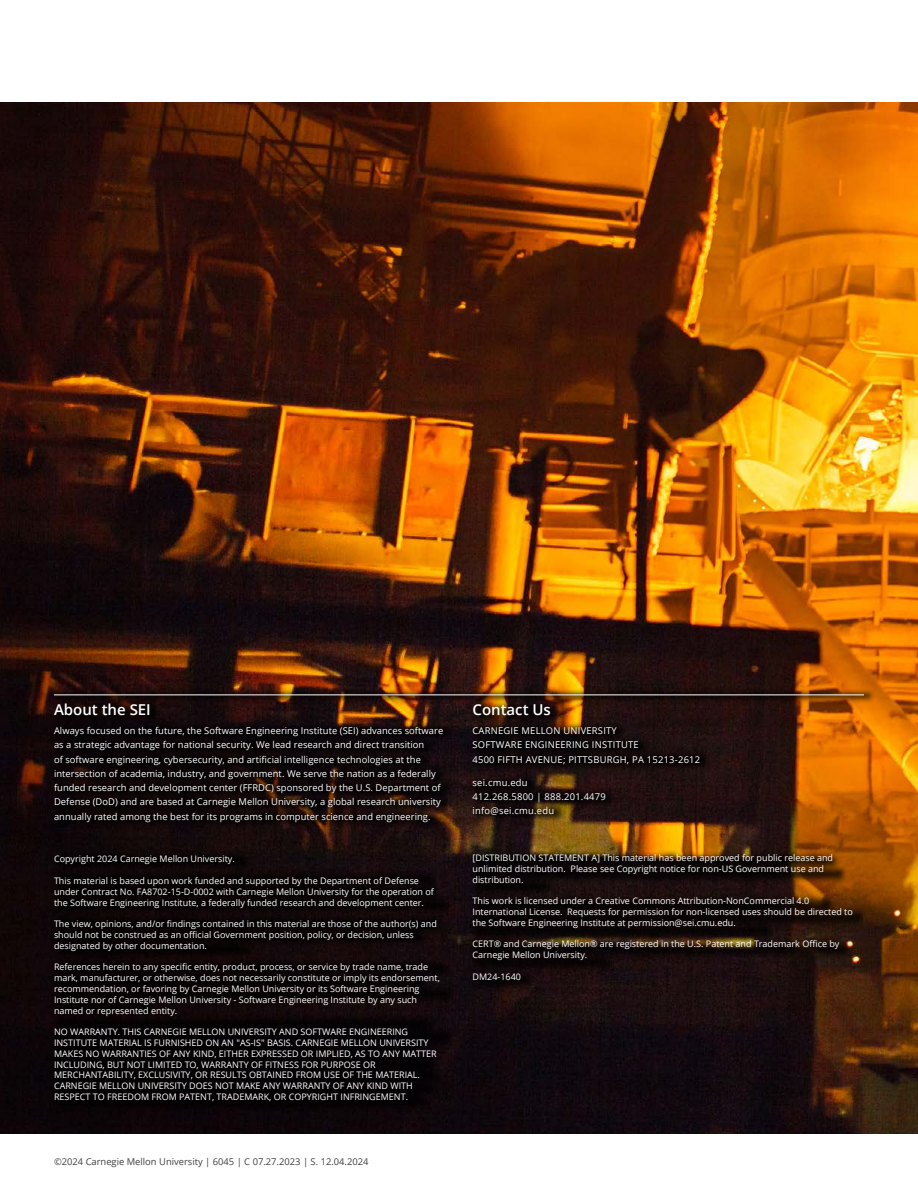
<style>
.page{position:relative;width:918px;height:1188px;background:#fff}
.page>*{position:absolute;margin:0;border:0;box-sizing:border-box;transform-origin:0 0}
.t1{font:600 15px "Open Sans";color:#fff}
.t2{font:9.3px/14.2px "Open Sans";letter-spacing:.005em;color:#fff}
.t3{font:9.3px/14.2px "Open Sans";letter-spacing:.025em;color:#fff}
.t4{font:9.3px "Open Sans";color:#414042}
.t5{font:9px/10.8px "Open Sans";color:#fff}
</style>
<div class="page">
<img style="left:0;top:103px;width:918px;height:1030px">
<div style="left:51px;top:688px;width:825px;height:425px;background:#000;opacity:.75"></div>
<hr style="left:54px;top:694px;width:405px;height:1px;background:#fff">
<hr style="left:459px;top:694px;width:405px;height:1px;background:#fff">
<h1 class="t1" style="left:54px;top:700px;width:98px">About the SEI</h1>
<p class="t2" style="left:54px;top:723px;width:391px">Always focused on the future, the Software Engineering Institute (SEI) advances software as a strategic advantage for national security. We lead research and direct transition<br>of software engineering, cybersecurity, and artificial intelligence technologies at the intersection of academia, industry, and government. We serve the nation as a federally funded research and development center (FFRDC) sponsored by the U.S. Department of Defense (DoD) and are based at Carnegie Mellon University, a global research university annually rated among the best for its programs in computer science and engineering.</p>
<p class="t5" style="left:54px;top:854px;width:182px">Copyright 2024 Carnegie Mellon University.</p>
<p class="t5" style="left:54px;top:875px;width:381px">This material is based upon work funded and supported by the Department of Defense under Contract No. FA8702-15-D-0002 with Carnegie Mellon University for the operation of the Software Engineering Institute, a federally funded research and development center.</p>
<p class="t5" style="left:54px;top:918px;width:384px">The view, opinions, and/or findings contained in this material are those of the author(s) and should not be construed as an official Government position, policy, or decision, unless designated by other documentation.</p>
<p class="t5" style="left:54px;top:962px;width:387px">References herein to any specific entity, product, process, or service by trade name, trade mark, manufacturer, or otherwise, does not necessarily constitute or imply its endorsement, recommendation, or favoring by Carnegie Mellon University or its Software Engineering Institute nor of Carnegie Mellon University - Software Engineering Institute by any such named or represented entity.</p>
<p class="t5" style="left:54px;top:1026px;width:384px">NO WARRANTY. THIS CARNEGIE MELLON UNIVERSITY AND SOFTWARE ENGINEERING INSTITUTE MATERIAL IS FURNISHED ON AN "AS-IS" BASIS. CARNEGIE MELLON UNIVERSITY MAKES NO WARRANTIES OF ANY KIND, EITHER EXPRESSED OR IMPLIED, AS TO ANY MATTER INCLUDING, BUT NOT LIMITED TO, WARRANTY OF FITNESS FOR PURPOSE OR MERCHANTABILITY, EXCLUSIVITY, OR RESULTS OBTAINED FROM USE OF THE MATERIAL.<br>CARNEGIE MELLON UNIVERSITY DOES NOT MAKE ANY WARRANTY OF ANY KIND WITH RESPECT TO FREEDOM FROM PATENT, TRADEMARK, OR COPYRIGHT INFRINGEMENT.</p>
<p class="t4" style="left:54px;top:1155px;width:316px">©2024 Carnegie Mellon University | 6045 | C 07.27.2023 | S. 12.04.2024</p>
<h1 class="t1" style="left:472px;top:700px;width:80px">Contact Us</h1>
<p class="t3" style="left:472px;top:723px;width:229px">CARNEGIE MELLON UNIVERSITY<br>SOFTWARE ENGINEERING INSTITUTE<br>4500 FIFTH AVENUE; PITTSBURGH, PA 15213-2612</p>
<p class="t3" style="left:472px;top:775px;width:135px">sei.cmu.edu<br>412.268.5800 | 888.201.4479 info@sei.cmu.edu</p>
<p class="t5" style="left:472px;top:852px;width:362px">[DISTRIBUTION STATEMENT A] This material has been approved for public release and unlimited distribution. Please see Copyright notice for non-US Government use and distribution.</p>
<p class="t5" style="left:472px;top:895px;width:382px">This work is licensed under a Creative Commons Attribution-NonCommercial 4.0<br>International License. Requests for permission for non-licensed uses should be directed to the Software Engineering Institute at permission@sei.cmu.edu.</p>
<p class="t5" style="left:472px;top:938px;width:368px">CERT® and Carnegie Mellon® are registered in the U.S. Patent and Trademark Office by<br>Carnegie Mellon University.</p>
<p class="t5" style="left:472px;top:971px;width:50px">DM24-1640</p>
</div>
